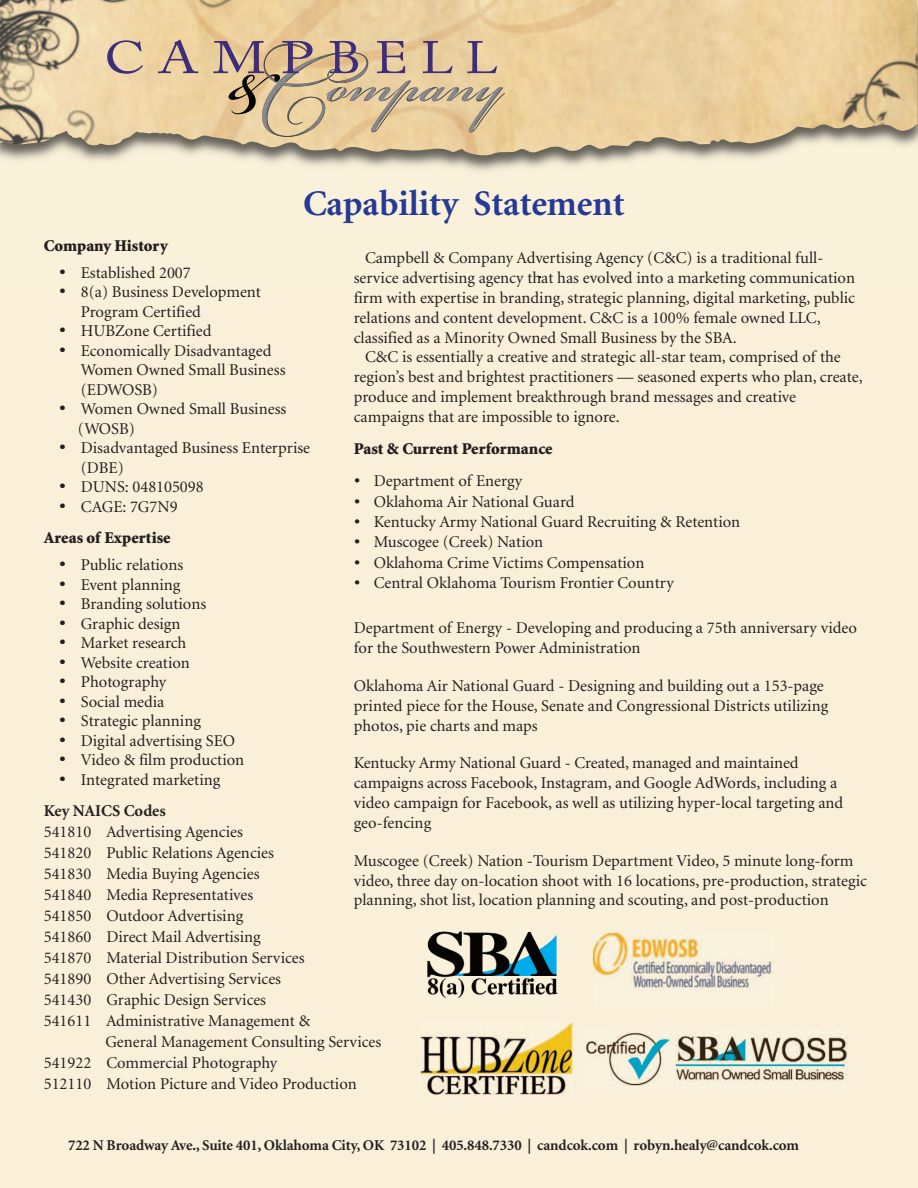
<style>
.page{position:relative;width:918px;height:1188px;background:#fff}
.page>*{position:absolute;margin:0;border:0;box-sizing:border-box;transform-origin:0 0}
.t1{font:700 36px "Minion";color:#263996}
.t2{font:16.5px/19.8px "Minion";color:#231f20}
.t3{font:900 16.5px/31.5px "Minion";color:#231f20}
.t4{font:700 15px "Minion";letter-spacing:-.005em;color:#231f20}
.s1{font-weight:400}
.s2{font-weight:700}
</style>
<div class="page">
<div style="left:0;top:54px;width:918px;height:1134px;background:#faf0d9"></div>
<img style="left:1px;top:157px;width:761px;height:121px">
<img style="left:0;top:0;width:918px;height:157px">
<svg style="left:107px;top:40px;width:36px;height:34px"></svg>
<svg style="left:158px;top:40px;width:40px;height:33px"></svg>
<svg style="left:213px;top:41px;width:292px;height:96px;background:#ceb593"></svg>
<img style="left:427px;top:931px;width:131px;height:67px">
<img style="left:420px;top:1021px;width:153px;height:74px">
<img style="left:583px;top:1031px;width:265px;height:55px">
<img style="left:593px;top:933px;width:179px;height:55px">
<h1 class="t1" style="left:303px;top:189px;width:323px">Capability Statement</h1>
<p class="t3" style="left:44px;top:231px;width:125px">Company History</p>
<p class="t2" style="left:59px;top:264px;width:133px">• Established 2007</p>
<p class="t2" style="left:81px;top:283px;width:182px;text-indent:-22px">• 8(a) Business Development<br>Program Certified</p>
<p class="t2" style="left:59px;top:322px;width:154px">• HUBZone Certified</p>
<p class="t2" style="left:81px;top:342px;width:206px;text-indent:-22px">• Economically Disadvantaged<br>Women Owned Small Business (EDWOSB)</p>
<p class="t2" style="left:78px;top:400px;width:210px;text-indent:-19px">• Women Owned Small Business (WOSB)</p>
<p class="t2" style="left:81px;top:439px;width:231px;text-indent:-22px">• Disadvantaged Business Enterprise (DBE)</p>
<p class="t2" style="left:59px;top:478px;width:146px">• DUNS: 048105098</p>
<p class="t3" style="left:44px;top:492px;width:135px;text-indent:15px">• <span class="s1">CAGE: 7G7N9<br></span>Areas of Expertise</p>
<p class="t2" style="left:59px;top:556px;width:126px">• Public relations</p>
<p class="t2" style="left:59px;top:576px;width:123px">• Event planning</p>
<p class="t2" style="left:59px;top:595px;width:149px">• Branding solutions</p>
<p class="t2" style="left:59px;top:615px;width:123px">• Graphic design</p>
<p class="t2" style="left:59px;top:634px;width:129px">• Market research</p>
<p class="t2" style="left:59px;top:654px;width:133px">• Website creation</p>
<p class="t2" style="left:59px;top:673px;width:109px">• Photography</p>
<p class="t2" style="left:59px;top:693px;width:107px">• Social media</p>
<p class="t2" style="left:59px;top:712px;width:144px">• Strategic planning</p>
<p class="t2" style="left:59px;top:732px;width:178px">• Digital advertising SEO</p>
<p class="t2" style="left:59px;top:751px;width:187px">• Video &amp; film production</p>
<p class="t2" style="left:44px;top:765px;width:178px;line-height:31.5px;text-indent:15px">• Integrated marketing<br><span class="s2">Key NAICS Codes</span></p>
<p class="t2" style="left:44px;top:823px;width:201px">541810 Advertising Agencies</p>
<p class="t2" style="left:44px;top:844px;width:232px">541820 Public Relations Agencies</p>
<p class="t2" style="left:44px;top:865px;width:217px">541830 Media Buying Agencies</p>
<p class="t2" style="left:44px;top:886px;width:211px">541840 Media Representatives</p>
<p class="t2" style="left:44px;top:907px;width:201px">541850 Outdoor Advertising</p>
<p class="t2" style="left:44px;top:928px;width:218px">541860 Direct Mail Advertising</p>
<p class="t2" style="left:44px;top:949px;width:262px">541870 Material Distribution Services</p>
<p class="t2" style="left:44px;top:970px;width:239px">541890 Other Advertising Services</p>
<p class="t2" style="left:44px;top:991px;width:224px">541430 Graphic Design Services</p>
<p class="t2" style="left:44px;top:1012px;width:268px">541611 Administrative Management &amp;</p>
<p class="t2" style="left:105px;top:1033px;width:277px">General Management Consulting Services</p>
<p class="t2" style="left:44px;top:1054px;width:235px">541922 Commercial Photography</p>
<p class="t2" style="left:44px;top:1075px;width:314px">512110 Motion Picture and Video Production</p>
<p class="t2" style="left:354px;top:249px;width:503px;text-indent:11px">Campbell &amp; Company Advertising Agency (C&amp;C) is a traditional full&shy;service advertising agency that has evolved into a marketing communication firm with expertise in branding, strategic planning, digital marketing, public relations and content development. C&amp;C is a 100% female owned LLC, classified as a Minority Owned Small Business by the SBA.</p>
<p class="t2" style="left:354px;top:348px;width:510px;text-indent:11px">C&amp;C is essentially a creative and strategic all-star team, comprised of the region’s best and brightest practitioners — seasoned experts who plan, create, produce and implement breakthrough brand messages and creative campaigns that are impossible to ignore.</p>
<p class="t3" style="left:354px;top:434px;width:200px">Past &amp; Current Performance</p>
<p class="t2" style="left:354px;top:472px;width:170px">• Department of Energy</p>
<p class="t2" style="left:354px;top:493px;width:222px">• Oklahoma Air National Guard</p>
<p class="t2" style="left:354px;top:513px;width:388px">• Kentucky Army National Guard Recruiting &amp; Retention</p>
<p class="t2" style="left:354px;top:533px;width:191px">• Muscogee (Creek) Nation</p>
<p class="t2" style="left:354px;top:554px;width:292px">• Oklahoma Crime Victims Compensation</p>
<p class="t2" style="left:354px;top:574px;width:321px">• Central Oklahoma Tourism Frontier Country</p>
<p class="t2" style="left:354px;top:619px;width:505px">Department of Energy - Developing and producing a 75th anniversary video for the Southwestern Power Administration</p>
<p class="t2" style="left:354px;top:677px;width:476px">Oklahoma Air National Guard - Designing and building out a 153-page printed piece for the House, Senate and Congressional Districts utilizing photos, pie charts and maps</p>
<p class="t2" style="left:354px;top:755px;width:491px">Kentucky Army National Guard - Created, managed and maintained campaigns across Facebook, Instagram, and Google AdWords, including a video campaign for Facebook, as well as utilizing hyper-local targeting and geo-fencing</p>
<p class="t2" style="left:354px;top:852px;width:515px">Muscogee (Creek) Nation -Tourism Department Video, 5 minute long-form video, three day on-location shoot with 16 locations, pre-production, strategic planning, shot list, location planning and scouting, and post-production</p>
<p class="t4" style="left:68px;top:1140px;width:733px">722 N Broadway Ave., Suite 401, Oklahoma City, OK 73102 | 405.848.7330 | candcok.com | robyn.healy@candcok.com</p>
</div>
